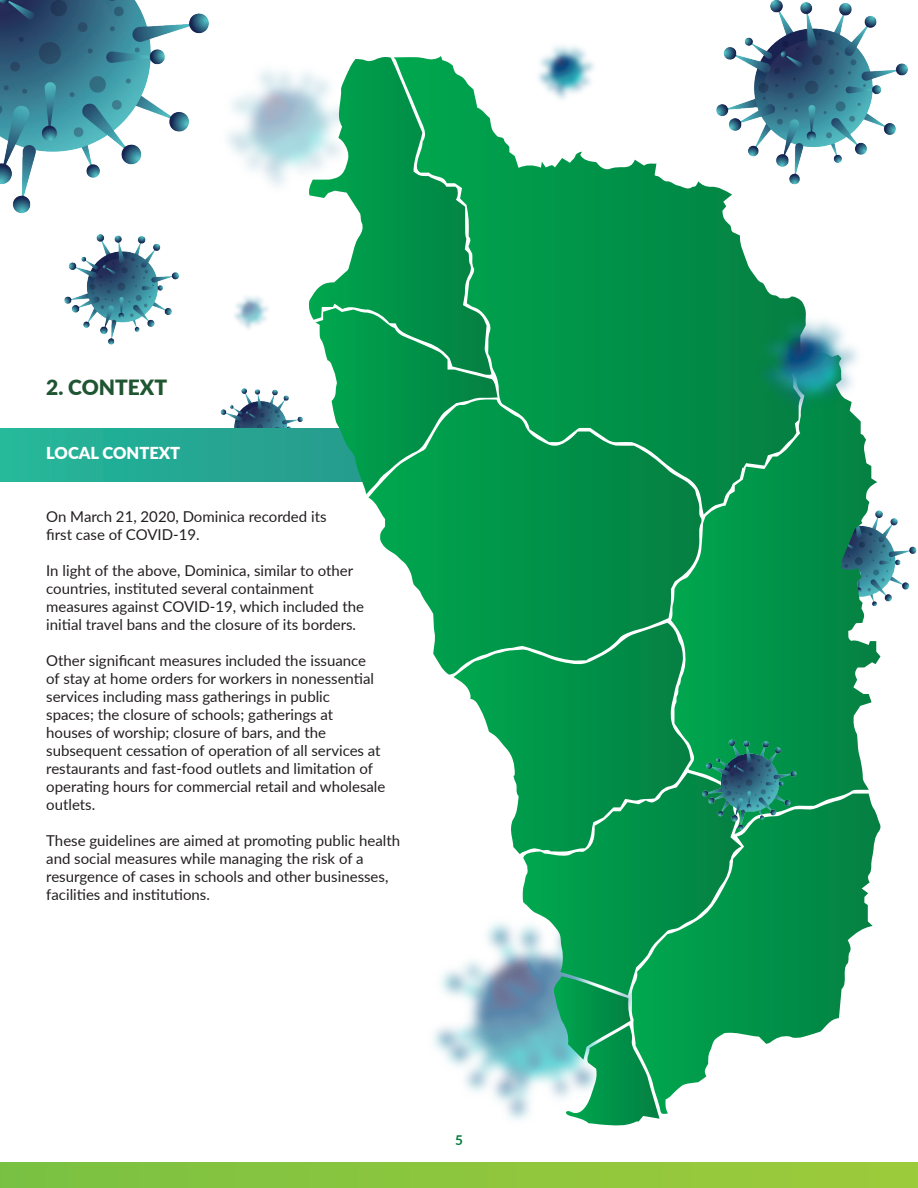
<style>
.page{position:relative;width:918px;height:1188px;background:#fff}
.page>*{position:absolute;margin:0;border:0;box-sizing:border-box;transform-origin:0 0}
.t1{font:900 21px "Lato";color:#205532}
.t2{font:900 16.5px "Lato";color:#fff}
.t3{font:15px/18px "Lato";color:#231f20}
.t4{font:700 13.5px "Lato";color:#007836}
</style>
<div class="page">
<img style="left:0;top:0;width:907px;height:1121px">
<svg style="left:890px;top:509px;width:27px;height:110px"></svg>
<svg style="left:0;top:428px;width:315px;height:53px"></svg>
<div style="left:0;top:1162px;width:918px;height:26px;background:linear-gradient(to right,#7ac142,#9ecb3a)"></div>
<svg style="left:491px;top:57px;width:315px;height:343px"></svg>
<svg style="left:671px;top:353px;width:31px;height:420px"></svg>
<svg style="left:368px;top:400px;width:334px;height:275px"></svg>
<svg style="left:660px;top:830px;width:221px;height:284px"></svg>
<svg style="left:454px;top:623px;width:237px;height:231px"></svg>
<svg style="left:308px;top:57px;width:183px;height:319px"></svg>
<svg style="left:523px;top:773px;width:218px;height:222px"></svg>
<svg style="left:315px;top:308px;width:183px;height:186px"></svg>
<svg style="left:553px;top:976px;width:107px;height:150px"></svg>
<img style="left:221px;top:283px;width:61px;height:59px">
<img style="left:702px;top:285px;width:188px;height:545px">
<h1 class="t1" style="left:46px;top:371px;width:122px">2. CONTEXT</h1>
<p class="t2" style="left:46px;top:441px;width:136px">LOCAL CONTEXT</p>
<p class="t3" style="left:46px;top:506px;width:282px">On March 21, 2020, Dominica recorded its first case of COVID-19.</p>
<p class="t3" style="left:46px;top:560px;width:319px">In light of the above, Dominica, similar to other countries, instituted several containment measures against COVID-19, which included the initial travel bans and the closure of its borders.</p>
<p class="t3" style="left:46px;top:650px;width:341px">Other significant measures included the issuance<br>of stay at home orders for workers in nonessential services including mass gatherings in public<br>spaces; the closure of schools; gatherings at<br>houses of worship; closure of bars, and the subsequent cessation of operation of all services at restaurants and fast-food outlets and limitation of operating hours for commercial retail and wholesale outlets.</p>
<p class="t3" style="left:46px;top:830px;width:355px">These guidelines are aimed at promoting public health and social measures while managing the risk of a resurgence of cases in schools and other businesses, facilities and institutions.</p>
<p class="t4" style="left:455px;top:1130px;width:9px">5</p>
</div>
